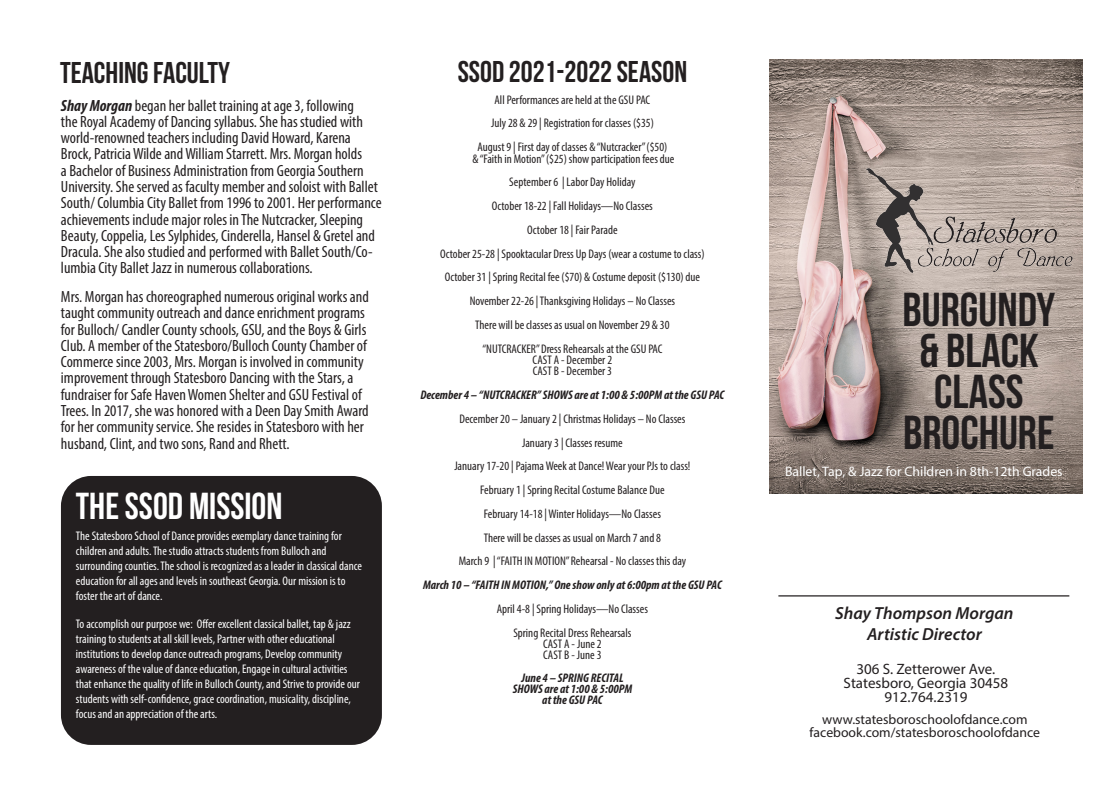
<style>
.page{position:relative;width:1113px;height:805px;background:#fff}
.page>*{position:absolute;margin:0;border:0;box-sizing:border-box;transform-origin:0 0}
.t1{font:47.5px/41.2px "Bebas Neue";color:#231f20;text-align:center}
.Body_Text{font:37.5px "Bebas Neue";color:#fff}
.Section_Title{font:30px "Bebas Neue";color:#231f20}
.Body_Text-2{font:italic 600 17.5px/21px "Myriad Pro";color:#231f20;text-align:center}
.Body_Text-3{font:condensed 16.25px/16.2px "Myriad Pro";color:#231f20}
.Your_Web_Site{font:15px/13.8px "Myriad Pro";color:#231f20;text-align:center}
.Your_Web_Site-2{font:13.75px/13.8px "Myriad Pro";color:#231f20;text-align:center}
.Body_Text-4{font:13.75px "Myriad Pro";color:#fff}
.Body_Text-5{font:condensed 12.5px/11.2px "Myriad Pro";color:#231f20;text-align:center}
.Body_Text-6{font:condensed 12.5px/15px "Myriad Pro";color:#fff}
.Body_Text-7{font:italic 700 condensed 12.5px/11.2px "Myriad Pro";color:#231f20;text-align:center}
.s1{font-weight:700;font-style:italic}
</style>
<div class="page">
<img style="left:769px;top:59px;width:313px;height:434px">
<hr style="left:778px;top:595px;width:291px;height:1px;background:#231f20">
<img style="left:862px;top:164px;width:214px;height:112px">
<div style="left:61px;top:475px;width:321px;height:269px;background:#231f20;border-radius:30px"></div>
<p class="Section_Title" style="left:60px;top:56px;width:172px">TEACHING FACULTY</p>
<p class="Body_Text-3" style="left:61px;top:97px;width:322px"><span class="s1">Shay Morgan</span> began her ballet training at age 3, following<br>the Royal Academy of Dancing syllabus. She has studied with world-renowned teachers including David Howard, Karena Brock, Patricia Wilde and William Starrett. Mrs. Morgan holds<br>a Bachelor of Business Administration from Georgia Southern University. She served as faculty member and soloist with Ballet South/ Columbia City Ballet from 1996 to 2001. Her performance achievements include major roles in The Nutcracker, Sleeping Beauty, Coppelia, Les Sylphides, Cinderella, Hansel &amp; Gretel and Dracula. She also studied and performed with Ballet South/Co&shy;lumbia City Ballet Jazz in numerous collaborations.</p>
<p class="Body_Text-3" style="left:61px;top:288px;width:309px">Mrs. Morgan has choreographed numerous original works and taught community outreach and dance enrichment programs for Bulloch/ Candler County schools, GSU, and the Boys &amp; Girls Club. A member of the Statesboro/Bulloch County Chamber of Commerce since 2003, Mrs. Morgan is involved in community improvement through Statesboro Dancing with the Stars, a fundraiser for Safe Haven Women Shelter and GSU Festival of Trees. In 2017, she was honored with a Deen Day Smith Award for her community service. She resides in Statesboro with her husband, Clint, and two sons, Rand and Rhett.</p>
<p class="Body_Text" style="left:76px;top:485px;width:208px">THE SSOD MISSION</p>
<p class="Body_Text-6" style="left:76px;top:528px;width:288px">The Statesboro School of Dance provides exemplary dance training for children and adults. The studio attracts students from Bulloch and surrounding counties. The school is recognized as a leader in classical dance education for all ages and levels in southeast Georgia. Our mission is to foster the art of dance.</p>
<p class="Body_Text-6" style="left:76px;top:615px;width:285px">To accomplish our purpose we: Offer excellent classical ballet, tap &amp; jazz training to students at all skill levels, Partner with other educational institutions to develop dance outreach programs, Develop community awareness of the value of dance education, Engage in cultural activities that enhance the quality of life in Bulloch County, and Strive to provide our students with self-confidence, grace coordination, musicality, discipline, focus and an appreciation of the arts.</p>
<p class="Section_Title" style="left:457px;top:55px;width:231px">SSOD 2021-2022 SEASON</p>
<p class="Body_Text-5" style="left:494px;top:94px;width:157px">All Performances are held at the GSU PAC</p>
<p class="Body_Text-5" style="left:491px;top:117px;width:164px">July 28 &amp; 29 | Registration for classes ($35)</p>
<p class="Body_Text-5" style="left:472px;top:141px;width:203px">August 9 | First day of classes &amp; “Nutcracker” ($50)<br>&amp; “Faith in Motion” ($25) show participation fees due</p>
<p class="Body_Text-5" style="left:509px;top:176px;width:128px">September 6 | Labor Day Holiday</p>
<p class="Body_Text-5" style="left:492px;top:200px;width:162px">October 18-22 | Fall Holidays—No Classes</p>
<p class="Body_Text-5" style="left:527px;top:224px;width:92px">October 18 | Fair Parade</p>
<p class="Body_Text-5" style="left:440px;top:247px;width:266px">October 25-28 | Spooktacular Dress Up Days (wear a costume to class)</p>
<p class="Body_Text-5" style="left:444px;top:271px;width:257px">October 31 | Spring Recital fee ($70) &amp; Costume deposit ($130) due</p>
<p class="Body_Text-5" style="left:469px;top:295px;width:207px">November 22-26 | Thanksgiving Holidays – No Classes</p>
<p class="Body_Text-5" style="left:475px;top:319px;width:196px">There will be classes as usual on November 29 &amp; 30</p>
<p class="Body_Text-5" style="left:482px;top:342px;width:182px">“NUTCRACKER” Dress Rehearsals at the GSU PAC<br>CAST A - December 2<br>CAST B - December 3</p>
<p class="Body_Text-7" style="left:420px;top:389px;width:305px">December 4 – “NUTCRACKER” SHOWS are at 1:00 &amp; 5:00PM at the GSU PAC</p>
<p class="Body_Text-5" style="left:459px;top:412px;width:227px">December 20 – January 2 | Christmas Holidays – No Classes</p>
<p class="Body_Text-5" style="left:522px;top:436px;width:102px">January 3 | Classes resume</p>
<p class="Body_Text-5" style="left:454px;top:460px;width:238px">January 17-20 | Pajama Week at Dance! Wear your PJs to class!</p>
<p class="Body_Text-5" style="left:480px;top:484px;width:186px">February 1 | Spring Recital Costume Balance Due</p>
<p class="Body_Text-5" style="left:484px;top:507px;width:178px">February 14-18 | Winter Holidays—No Classes</p>
<p class="Body_Text-5" style="left:483px;top:531px;width:179px">There will be classes as usual on March 7 and 8</p>
<p class="Body_Text-5" style="left:458px;top:555px;width:229px">March 9 | “FAITH IN MOTION” Rehearsal - No classes this day</p>
<p class="Body_Text-7" style="left:423px;top:579px;width:300px">March 10 – “FAITH IN MOTION,” One show only at 6:00pm at the GSU PAC</p>
<p class="Body_Text-5" style="left:497px;top:602px;width:153px">April 4-8 | Spring Holidays—No Classes</p>
<p class="Body_Text-5" style="left:513px;top:626px;width:120px">Spring Recital Dress Rehearsals<br>CAST A - June 2<br>CAST B - June 3</p>
<p class="Body_Text-7" style="left:512px;top:671px;width:121px">June 4 – SPRING RECITAL<br>SHOWS are at 1:00 &amp; 5:00PM at the GSU PAC</p>
<p class="t1" style="left:902px;top:288px;width:154px">BURGUNDY &amp; BLACK</p>
<p class="t1" style="left:934px;top:370px;width:91px">CLASS</p>
<p class="t1" style="left:903px;top:411px;width:153px">BROCHURE</p>
<p class="Body_Text-4" style="left:785px;top:462px;width:279px">Ballet, Tap, &amp; Jazz for Children in 8th-12th Grades</p>
<p class="Body_Text-2" style="left:835px;top:601px;width:180px">Shay Thompson Morgan<br>Artistic Director</p>
<p class="Your_Web_Site" style="left:843px;top:661px;width:166px">306 S. Zetterower Ave.<br>Statesboro, Georgia 30458<br>912.764.2319</p>
<p class="Your_Web_Site-2" style="left:809px;top:711px;width:232px">www.statesboroschoolofdance.com facebook.com/statesboroschoolofdance</p>
</div>
